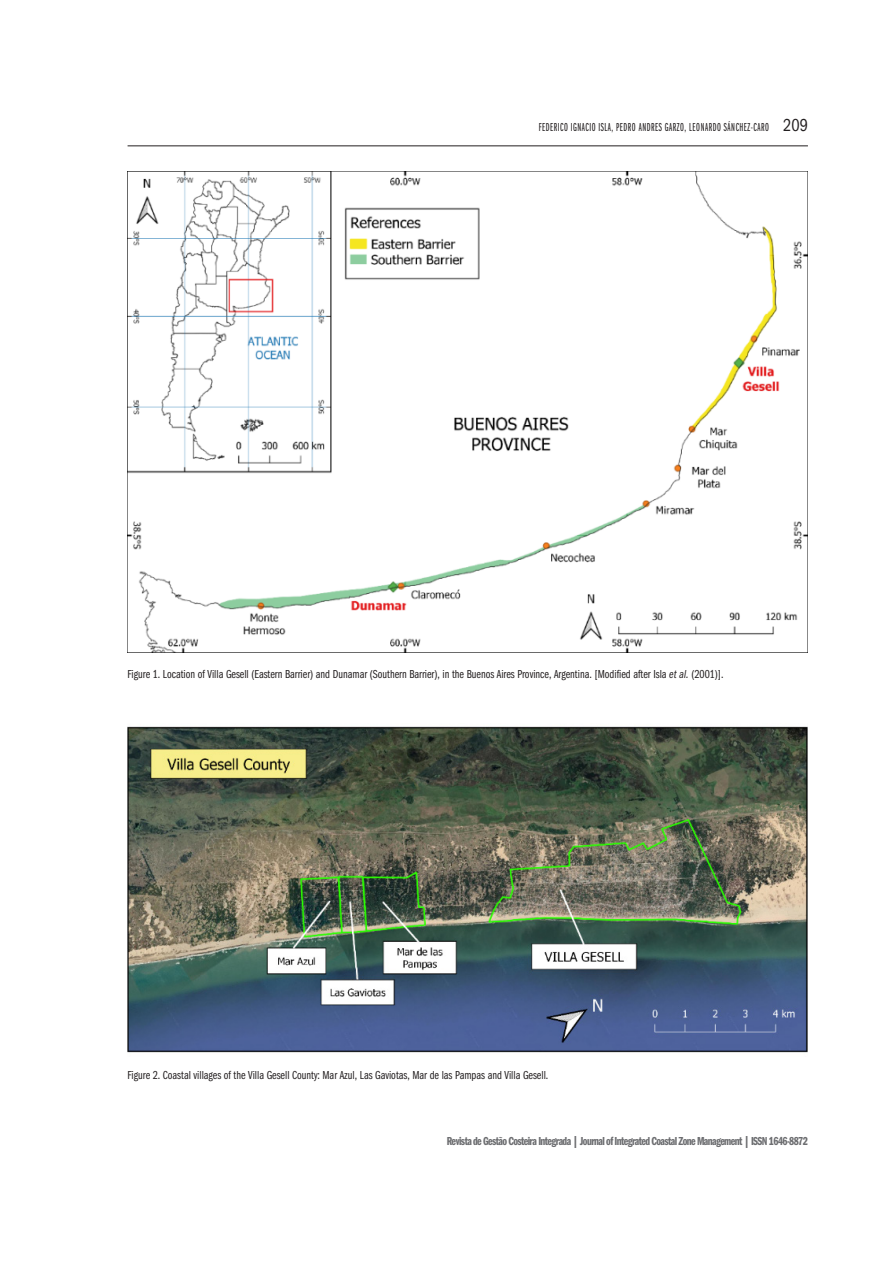
<style>
.page{position:relative;width:893px;height:1263px;background:#fff}
.page>*{position:absolute;margin:0;border:0;box-sizing:border-box;transform-origin:0 0}
.t1{font:condensed 18px "ITC Franklin Gothic Std";color:#231f20;scale:.9 1}
.Legenda{font:12px "ITC Franklin Gothic Std Bk Cp";color:#231f20}
.t2{font:12px "ITC Franklin Gothic Std Dm Cp";letter-spacing:-.05em;color:#6c6d70}
.t3{font:12px "ITC Franklin Gothic Std Bk X Cp";letter-spacing:.05em;color:#231f20;scale:.9 1}
.s1{font-family:"ITC Franklin Gothic Std Bk Cp It"}
</style>
<div class="page">
<hr style="left:128px;top:145px;width:680px;height:1px;background:#231f20">
<img style="left:128px;top:171px;width:680px;height:482px">
<img style="left:128px;top:726px;width:680px;height:327px">
<p class="t3" style="left:539px;top:121px;width:9px">FEDERICO</p>
<p class="t3" style="left:571px;top:121px;width:8px">IGNACIO</p>
<p class="t3" style="left:598px;top:121px;width:29px">ISLA, PEDRO</p>
<p class="t3" style="left:639px;top:121px;width:10px">ANDRES</p>
<p class="t3" style="left:665px;top:121px;width:37px">GARZO, LEONARDO</p>
<p class="t3" style="left:724px;top:121px;width:42px">SÁNCHEZ-CARO</p>
<h1 class="t1" style="left:783px;top:115px;width:29px">209</h1>
<p class="Legenda" style="left:128px;top:667px;width:598px">Figure 1. Location of Villa Gesell (Eastern Barrier) and Dunamar (Southern Barrier), in the Buenos Aires Province, Argentina. [Modified after Isla <span class="s1">et al.</span> (2001)].</p>
<p class="Legenda" style="left:128px;top:1069px;width:422px">Figure 2. Coastal villages of the Villa Gesell County: Mar Azul, Las Gaviotas, Mar de las Pampas and Villa Gesell.</p>
<p class="t2" style="left:447px;top:1134px;width:363px">Revista de Gestão Costeira Integrada | Journal of Integrated Coastal Zone Management | ISSN 1646-8872</p>
</div>
